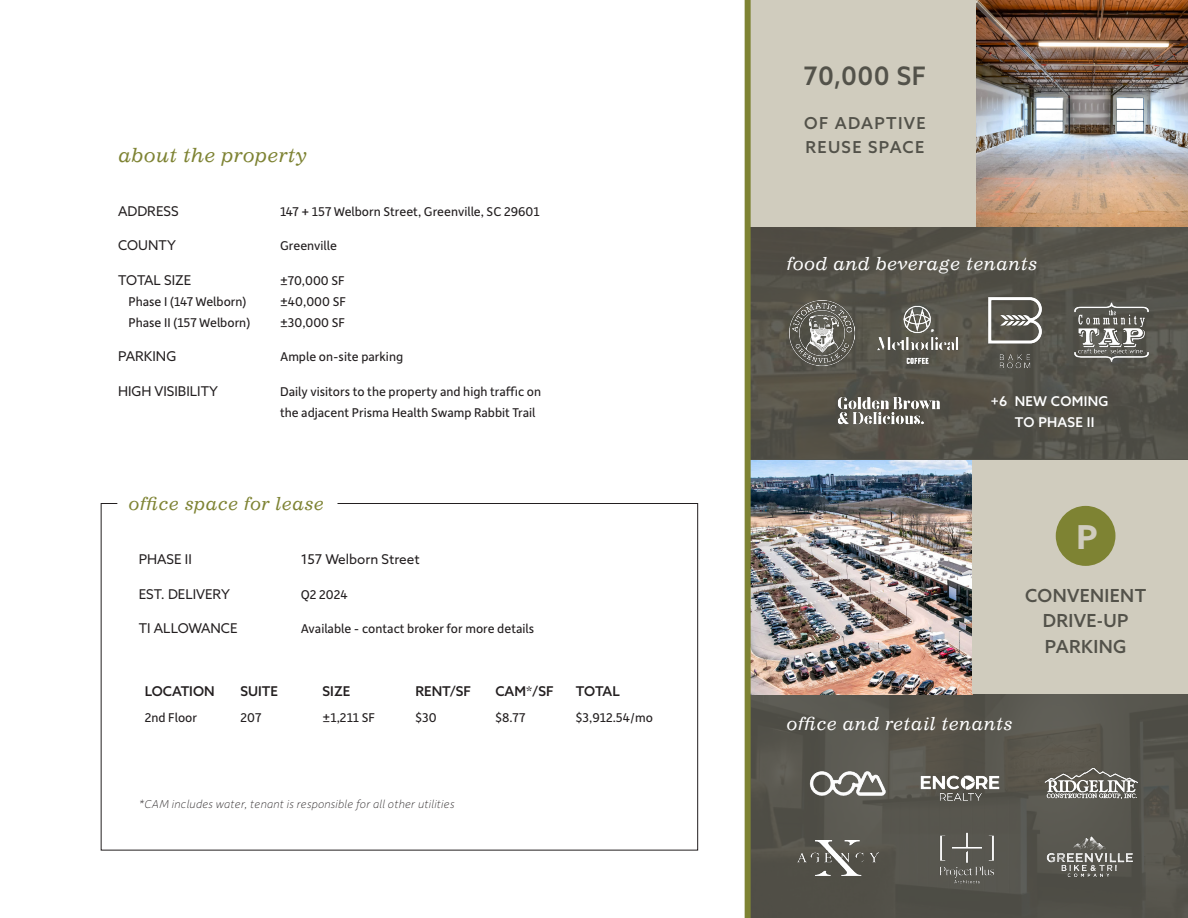
<style>
.page{position:relative;width:1188px;height:918px;background:#fff}
.page>*{position:absolute;margin:0;border:0;box-sizing:border-box;transform-origin:0 0}
.t1{font:700 33px "Azo Sans";color:#d0ccbe}
.t2{font:500 25.5px "Azo Sans";letter-spacing:.02em;color:#53524a}
.t3{font:italic 19.5px "Impressum Std";letter-spacing:.02em;color:#7e8333}
.t4{font:italic 18px "Impressum Std";letter-spacing:.02em;color:#fff}
.t5{font:500 18px/25.5px "Azo Sans";letter-spacing:.02em;color:#53524a;text-align:center}
.t6{font:italic 18px "Impressum Std";letter-spacing:.02em;color:#7e8333}
.t7{font:500 16.5px/24px "Azo Sans";letter-spacing:.08em;color:#53524a}
.t8{font:13.5px/21px "Depot New";color:#231f20}
.t9{font:13.5px "Azo Sans";color:#231f20}
.t10{font:500 13.5px "Azo Sans";color:#231f20}
.t11{font:500 13.5px "Azo Sans";letter-spacing:.02em;color:#fff}
.t12{font:italic 100 12px "Depot New";letter-spacing:.02em;color:#231f20}
</style>
<div class="page">
<img style="left:751px;top:694px;width:437px;height:224px">
<img style="left:751px;top:227px;width:437px;height:232px">
<img style="left:975px;top:0;width:213px;height:227px">
<div style="left:749px;top:0;width:226px;height:227px;background:#d0ccbe"></div>
<img style="left:751px;top:460px;width:222px;height:234px">
<div style="left:973px;top:460px;width:215px;height:234px;background:#d0ccbe"></div>
<div style="left:1056px;top:506px;width:59px;height:60px;background:#7e8333;border-radius:50%"></div>
<img style="left:790px;top:301px;width:65px;height:65px">
<img style="left:832px;top:393px;width:111px;height:43px">
<img style="left:1070px;top:299px;width:82px;height:65px">
<img style="left:869px;top:302px;width:95px;height:64px">
<img style="left:1041px;top:758px;width:102px;height:50px">
<img style="left:809px;top:766px;width:80px;height:34px">
<img style="left:798px;top:841px;width:80px;height:34px">
<img style="left:909px;top:766px;width:103px;height:44px">
<img style="left:934px;top:826px;width:65px;height:64px">
<img style="left:1045px;top:831px;width:89px;height:54px">
<div style="left:745px;top:0;width:6px;height:918px;background:#7e8333"></div>
<svg style="left:100px;top:503px;width:598px;height:348px"></svg>
<img style="left:981px;top:296px;width:69px;height:74px">
<p class="t3" style="left:118px;top:143px;width:190px">about the property</p>
<p class="t9" style="left:118px;top:202px;width:62px">ADDRESS</p>
<p class="t8" style="left:280px;top:200px;width:261px">147 + 157 Welborn Street, Greenville, SC 29601</p>
<p class="t9" style="left:118px;top:236px;width:59px">COUNTY</p>
<p class="t8" style="left:280px;top:235px;width:58px">Greenville</p>
<p class="t9" style="left:118px;top:271px;width:75px">TOTAL SIZE</p>
<p class="t8" style="left:280px;top:269px;width:66px">±70,000 SF</p>
<p class="t8" style="left:128px;top:290px;width:120px">Phase I (147 Welborn)</p>
<p class="t8" style="left:280px;top:290px;width:67px">±40,000 SF</p>
<p class="t8" style="left:128px;top:311px;width:124px">Phase II (157 Welborn)</p>
<p class="t8" style="left:280px;top:311px;width:67px">±30,000 SF</p>
<p class="t9" style="left:118px;top:347px;width:60px">PARKING</p>
<p class="t8" style="left:280px;top:346px;width:125px">Ample on-site parking</p>
<p class="t9" style="left:118px;top:382px;width:102px">HIGH VISIBILITY</p>
<p class="t8" style="left:280px;top:380px;width:263px">Daily visitors to the property and high traffic on the adjacent Prisma Health Swamp Rabbit Trail</p>
<p class="t6" style="left:129px;top:493px;width:197px">office space for lease</p>
<p class="t9" style="left:139px;top:551px;width:55px">PHASE II</p>
<p class="t9" style="left:301px;top:551px;width:120px">157 Welborn Street</p>
<p class="t9" style="left:139px;top:585px;width:93px">EST. DELIVERY</p>
<p class="t8" style="left:301px;top:583px;width:49px">Q2 2024</p>
<p class="t9" style="left:139px;top:620px;width:100px">TI ALLOWANCE</p>
<p class="t8" style="left:301px;top:618px;width:235px">Available - contact broker for more details</p>
<p class="t10" style="left:145px;top:682px;width:71px">LOCATION</p>
<p class="t10" style="left:241px;top:682px;width:39px">SUITE</p>
<p class="t10" style="left:323px;top:682px;width:29px">SIZE</p>
<p class="t10" style="left:416px;top:682px;width:57px">RENT/SF</p>
<p class="t10" style="left:495px;top:682px;width:60px">CAM*/SF</p>
<p class="t10" style="left:576px;top:682px;width:45px">TOTAL</p>
<p class="t8" style="left:145px;top:706px;width:54px">2nd Floor</p>
<p class="t8" style="left:241px;top:706px;width:22px">207</p>
<p class="t8" style="left:323px;top:706px;width:54px">±1,211 SF</p>
<p class="t8" style="left:416px;top:706px;width:23px">$30</p>
<p class="t8" style="left:495px;top:706px;width:32px">$8.77</p>
<p class="t8" style="left:576px;top:706px;width:79px">$3,912.54/mo</p>
<p class="t12" style="left:139px;top:796px;width:317px">*CAM includes water, tenant is responsible for all other utilities</p>
<p class="t2" style="left:804px;top:59px;width:124px">70,000 SF</p>
<p class="t7" style="left:804px;top:111px;width:123px">OF ADAPTIVE<br>REUSE SPACE</p>
<p class="t4" style="left:786px;top:252px;width:252px">food and beverage tenants</p>
<p class="t11" style="left:991px;top:393px;width:119px">+6 NEW COMING</p>
<p class="t11" style="left:1015px;top:414px;width:81px">TO PHASE II</p>
<p class="t1" style="left:1077px;top:515px;width:23px">P</p>
<p class="t5" style="left:1025px;top:582px;width:123px">CONVENIENT<br>DRIVE-UP</p>
<p class="t5" style="left:1045px;top:633px;width:83px">PARKING</p>
<p class="t4" style="left:786px;top:713px;width:228px">office and retail tenants</p>
</div>
